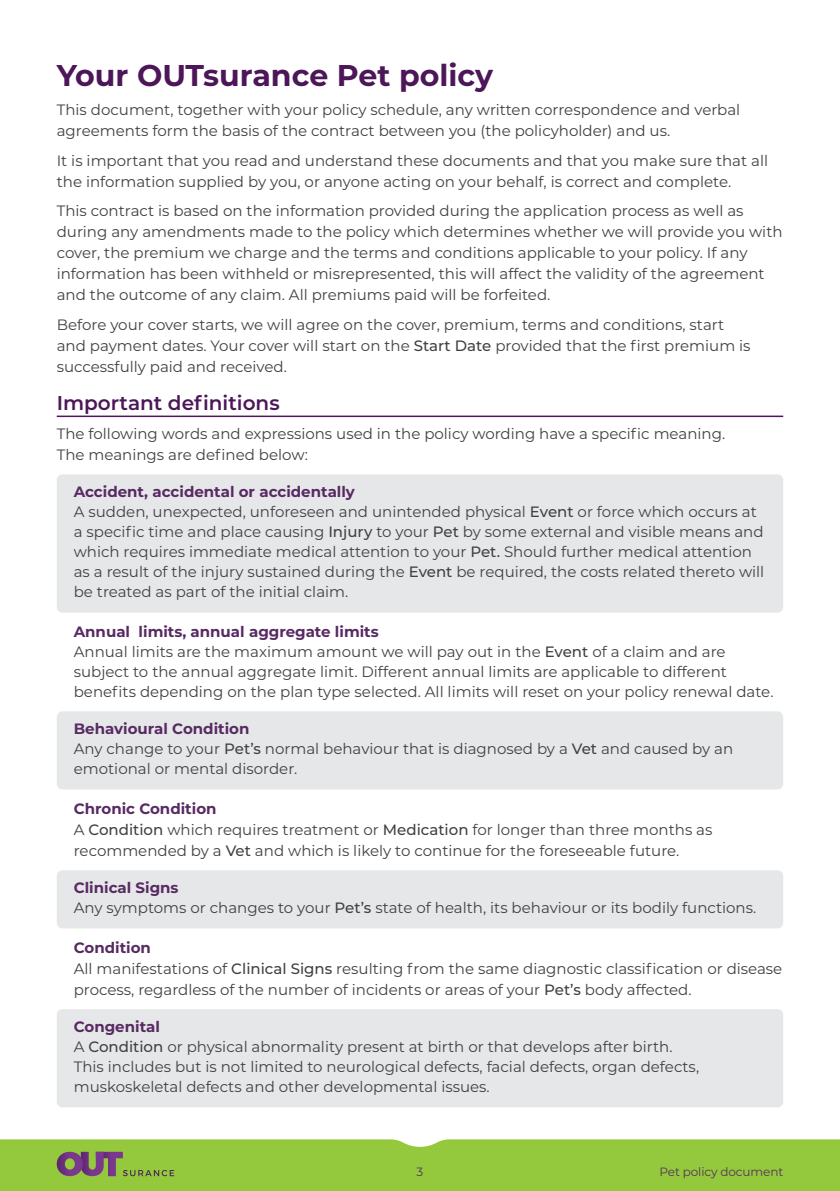
<style>
.page{position:relative;width:840px;height:1191px;background:#fff}
.page>*{position:absolute;margin:0;border:0;box-sizing:border-box;transform-origin:0 0}
.t1{font:700 30px "Montserrat";color:#4c1659}
.t2{font:600 20px "Montserrat";color:#4c1659}
.t3{font:15px/20px "Montserrat";color:#414042}
.t4{font:12px "Montserrat";letter-spacing:-.01em;color:#54335e}
.s1{font-weight:500}
.s2{font-weight:700;color:#582a63}
</style>
<div class="page">
<div style="left:0;top:1139px;width:839px;height:52px;background:#95c93d"></div>
<svg style="left:57px;top:1151px;width:117px;height:25px;background:#858d58"></svg>
<hr style="left:57px;top:415px;width:725px;height:2px;background:#4c1659">
<div style="left:57px;top:474px;width:725px;height:138px;background:#e6e7e8;border-radius:6px"></div>
<div style="left:57px;top:711px;width:725px;height:78px;background:#e6e7e8;border-radius:6px"></div>
<div style="left:57px;top:870px;width:725px;height:58px;background:#e6e7e8;border-radius:6px"></div>
<div style="left:57px;top:1009px;width:725px;height:98px;background:#e6e7e8;border-radius:6px"></div>
<h1 class="t1" style="left:57px;top:53px;width:437px">Your OUTsurance Pet policy</h1>
<p class="t3" style="left:57px;top:99px;width:684px;line-height:21px">This document, together with your policy schedule, any written correspondence and verbal agreements form the basis of the contract between you (the policyholder) and us.</p>
<p class="t3" style="left:57px;top:149px;width:712px;line-height:21px">It is important that you read and understand these documents and that you make sure that all the information supplied by you, or anyone acting on your behalf, is correct and complete.</p>
<p class="t3" style="left:57px;top:200px;width:727px;line-height:21px">This contract is based on the information provided during the application process as well as during any amendments made to the policy which determines whether we will provide you with cover, the premium we charge and the terms and conditions applicable to your policy. If any information has been withheld or misrepresented, this will affect the validity of the agreement and the outcome of any claim. All premiums paid will be forfeited.</p>
<p class="t3" style="left:57px;top:313px;width:695px;line-height:21px">Before your cover starts, we will agree on the cover, premium, terms and conditions, start and payment dates. Your cover will start on the <span class="s1">Start Date</span> provided that the first premium is successfully paid and received.</p>
<h2 class="t2" style="left:57px;top:388px;width:224px">Important definitions</h2>
<p class="t3" style="left:57px;top:423px;width:669px;line-height:21px">The following words and expressions used in the policy wording have a specific meaning.<br>The meanings are defined below:</p>
<p class="t3" style="left:74px;top:481px;width:691px"><span class="s2">Accident, accidental or accidentally<br></span>A sudden, unexpected, unforeseen and unintended physical <span class="s1">Event</span> or force which occurs at a specific time and place causing <span class="s1">Injury</span> to your <span class="s1">Pet</span> by some external and visible means and which requires immediate medical attention to your <span class="s1">Pet.</span> Should further medical attention as a result of the injury sustained during the <span class="s1">Event</span> be required, the costs related thereto will be treated as part of the initial claim.</p>
<p class="t3" style="left:74px;top:621px;width:701px"><span class="s2">Annual limits, annual aggregate limits<br></span>Annual limits are the maximum amount we will pay out in the <span class="s1">Event</span> of a claim and are subject to the annual aggregate limit. Different annual limits are applicable to different benefits depending on the plan type selected. All limits will reset on your policy renewal date.</p>
<p class="t3" style="left:74px;top:718px;width:660px"><span class="s2">Behavioural Condition<br></span>Any change to your <span class="s1">Pet’s</span> normal behaviour that is diagnosed by a <span class="s1">Vet</span> and caused by an emotional or mental disorder.</p>
<p class="t3" style="left:74px;top:798px;width:640px;line-height:21px"><span class="s2">Chronic Condition<br></span>A <span class="s1">Condition</span> which requires treatment or <span class="s1">Medication</span> for longer than three months as recommended by a <span class="s1">Vet</span> and which is likely to continue for the foreseeable future.</p>
<p class="t3" style="left:74px;top:877px;width:683px"><span class="s2">Clinical Signs<br></span>Any symptoms or changes to your <span class="s1">Pet’s</span> state of health, its behaviour or its bodily functions.</p>
<p class="t3" style="left:74px;top:936px;width:709px;line-height:21px"><span class="s2">Condition<br></span>All manifestations of <span class="s1">Clinical Signs</span> resulting from the same diagnostic classification or disease process, regardless of the number of incidents or areas of your <span class="s1">Pet’s</span> body affected.</p>
<p class="t3" style="left:74px;top:1016px;width:626px"><span class="s2">Congenital<br></span>A <span class="s1">Condition</span> or physical abnormality present at birth or that develops after birth.<br>This includes but is not limited to neurological defects, facial defects, organ defects, muskoskeletal defects and other developmental issues.</p>
<p class="t4" style="left:416px;top:1163px;width:8px">3</p>
<p class="t4" style="left:659px;top:1163px;width:125px">Pet policy document</p>
</div>
